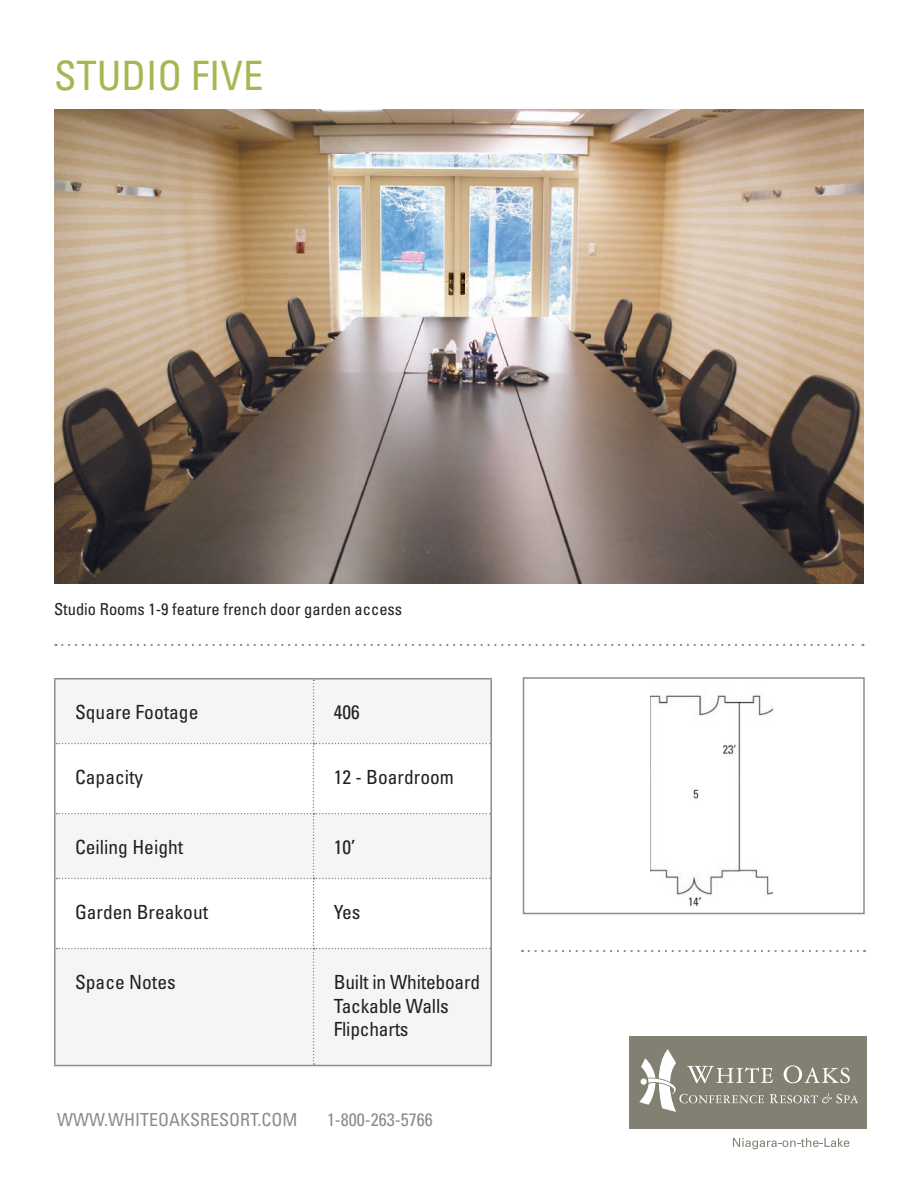
<style>
.page{position:relative;width:918px;height:1188px;background:#fff}
.page>*{position:absolute;margin:0;border:0;box-sizing:border-box;transform-origin:0 0}
.t1{font:condensed 40.5px "Univers";color:#a8b652}
.t2{font:condensed 19.5px "Univers";color:#231f20}
.t3{font:condensed 18px "Univers";color:#8a8c8f}
.t4{font:condensed 16.5px "Univers";color:#231f20}
</style>
<div class="page">
<div style="left:629px;top:1036px;width:238px;height:93px;background:#828072"></div>
<svg style="left:733px;top:1138px;width:116px;height:11px"></svg>
<svg style="left:639px;top:1049px;width:219px;height:63px"></svg>
<img style="left:54px;top:110px;width:810px;height:474px">
<img style="left:650px;top:694px;width:123px;height:212px">
<div style="left:523px;top:677px;width:342px;height:237px;border:2px solid #8a8c8f"></div>
<hr style="left:54px;top:678px;width:260px;height:1px;background:#8a8c8f">
<hr style="left:54px;top:679px;width:2px;height:65px;background:#8a8c8f">
<hr style="left:314px;top:678px;width:178px;height:1px;background:#8a8c8f">
<hr style="left:490px;top:679px;width:2px;height:65px;background:#8a8c8f">
<hr style="left:54px;top:744px;width:2px;height:70px;background:#8a8c8f">
<hr style="left:490px;top:744px;width:2px;height:70px;background:#8a8c8f">
<hr style="left:54px;top:814px;width:2px;height:64px;background:#8a8c8f">
<hr style="left:490px;top:814px;width:2px;height:64px;background:#8a8c8f">
<hr style="left:54px;top:878px;width:2px;height:71px;background:#8a8c8f">
<hr style="left:490px;top:878px;width:2px;height:71px;background:#8a8c8f">
<hr style="left:54px;top:949px;width:2px;height:116px;background:#8a8c8f">
<hr style="left:490px;top:949px;width:2px;height:116px;background:#8a8c8f">
<hr style="left:54px;top:1065px;width:260px;height:1px;background:#8a8c8f">
<hr style="left:314px;top:1065px;width:178px;height:1px;background:#8a8c8f">
<svg style="left:56px;top:679px;width:435px;height:386px"></svg>
<svg style="left:529px;top:950px;width:336px;height:2px"></svg>
<svg style="left:56px;top:644px;width:807px;height:2px"></svg>
<p class="t1" style="left:54px;top:50px;width:211px">STUDIO FIVE</p>
<p class="t4" style="left:54px;top:599px;width:350px">Studio Rooms 1-9 feature french door garden access</p>
<p class="t2" style="left:75px;top:700px;width:125px">Square Footage</p>
<p class="t2" style="left:334px;top:700px;width:27px">406</p>
<p class="t2" style="left:75px;top:765px;width:70px">Capacity</p>
<p class="t2" style="left:334px;top:765px;width:122px">12 - Boardroom</p>
<p class="t2" style="left:75px;top:835px;width:110px">Ceiling Height</p>
<p class="t2" style="left:334px;top:835px;width:23px">10’</p>
<p class="t2" style="left:75px;top:900px;width:135px">Garden Breakout</p>
<p class="t2" style="left:334px;top:900px;width:28px">Yes</p>
<p class="t2" style="left:75px;top:970px;width:102px">Space Notes</p>
<p class="t2" style="left:334px;top:970px;width:148px">Built in Whiteboard</p>
<p class="t2" style="left:334px;top:993px;width:117px">Tackable Walls</p>
<p class="t2" style="left:334px;top:1017px;width:76px">Flipcharts</p>
<p class="t3" style="left:57px;top:1108px;width:242px">WWW.WHITEOAKSRESORT.COM</p>
<p class="t3" style="left:327px;top:1108px;width:107px">1-800-263-5766</p>
</div>
